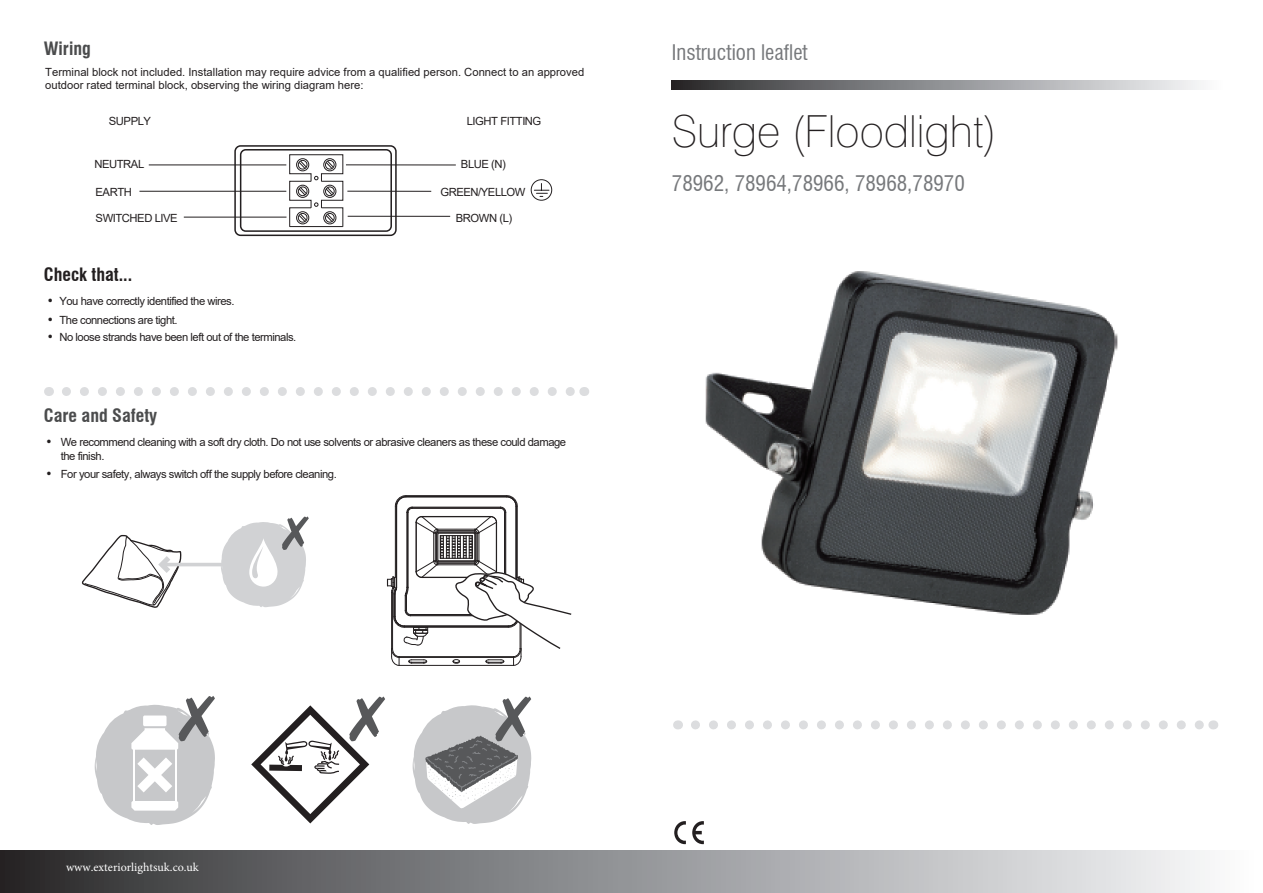
<style>
.page{position:relative;width:1263px;height:893px;background:#fff}
.page>*{position:absolute;margin:0;border:0;box-sizing:border-box;transform-origin:0 0}
.t1{font:100 44.25px "Swiss 721 BT";color:#231f20}
.t2{font:condensed 21px "Swiss 721 BT";color:#76787b}
.t3{font:700 condensed 18px "Swiss 721 BT";color:#4b4c4d}
.t4{font:700 condensed 18px "Swiss 721 BT";color:#231f20}
.t5{font:12px "Minion Pro";color:#fff}
.t6{font:11.25px/14.4px "Arial";letter-spacing:-.04em;color:#231f20}
.t7{font:11.25px/13.5px "Arial";color:#231f20}
.s1{font-family:"Swiss 721 BT";font-stretch:condensed;font-size:12px}
</style>
<div class="page">
<svg style="left:674px;top:821px;width:12px;height:23px"></svg>
<svg style="left:692px;top:821px;width:12px;height:23px"></svg>
<svg style="left:695px;top:720px;width:509px;height:9px"></svg>
<svg style="left:66px;top:387px;width:507px;height:9px"></svg>
<hr style="left:162px;top:563px;width:75px;height:3px;background:#d1d2d4">
<svg style="left:81px;top:534px;width:101px;height:74px"></svg>
<svg style="left:251px;top:696px;width:134px;height:127px"></svg>
<svg style="left:413px;top:696px;width:119px;height:128px"></svg>
<svg style="left:221px;top:516px;width:88px;height:91px"></svg>
<svg style="left:95px;top:696px;width:120px;height:129px"></svg>
<svg style="left:672px;top:81px;width:529px;height:8px"></svg>
<div style="left:0;top:850px;width:1259px;height:43px;background:linear-gradient(to right,#2c2c2f,#fcfeff)"></div>
<svg style="left:387px;top:495px;width:185px;height:171px"></svg>
<hr style="left:346px;top:164px;width:110px;height:1px;background:#231f20">
<hr style="left:347px;top:191px;width:84px;height:1px;background:#231f20">
<hr style="left:348px;top:216px;width:102px;height:1px;background:#231f20">
<svg style="left:234px;top:145px;width:163px;height:92px"></svg>
<hr style="left:149px;top:165px;width:137px;height:1px;background:#231f20">
<hr style="left:139px;top:191px;width:147px;height:1px;background:#231f20">
<hr style="left:184px;top:217px;width:102px;height:1px;background:#231f20">
<svg style="left:534px;top:183px;width:15px;height:14px"></svg>
<div style="left:531px;top:179px;width:21px;height:21px;border:1px solid #252122;border-radius:50%"></div>
<img style="left:705px;top:271px;width:413px;height:344px">
<h3 class="t3" style="left:44px;top:38px;width:49px">Wiring</h3>
<p class="t7" style="left:45px;top:65px;width:540px">Terminal block not included. Installation may require advice from a qualified person. Connect to an approved outdoor rated terminal block, observing the wiring diagram here:</p>
<p class="t6" style="left:109px;top:114px;width:44px">SUPPLY</p>
<p class="t6" style="left:94px;top:157px;width:51px">NEUTRAL</p>
<p class="t6" style="left:96px;top:184px;width:38px">EARTH</p>
<p class="t6" style="left:96px;top:210px;width:84px">SWITCHED LIVE</p>
<p class="t6" style="left:467px;top:114px;width:76px">LIGHT FITTING</p>
<p class="t6" style="left:461px;top:157px;width:47px">BLUE (N)</p>
<p class="t6" style="left:440px;top:184px;width:87px">GREEN/YELLOW</p>
<p class="t6" style="left:456px;top:210px;width:58px">BROWN (L)</p>
<h3 class="t4" style="left:44px;top:264px;width:90px">Check that...</h3>
<p class="t6" style="left:47px;top:294px;width:189px"><span class="s1">•</span> You have correctly identified the wires.</p>
<p class="t6" style="left:47px;top:312px;width:133px"><span class="s1">•</span> The connections are tight.</p>
<p class="t6" style="left:47px;top:330px;width:251px"><span class="s1">•</span> No loose strands have been left out of the terminals.</p>
<h3 class="t3" style="left:44px;top:405px;width:115px">Care and Safety</h3>
<p class="t6" style="left:61px;top:434px;width:507px;text-indent:-15px"><span class="s1">•</span> We recommend cleaning with a soft dry cloth. Do not use solvents or abrasive cleaners as these could damage the finish.</p>
<p class="t6" style="left:45px;top:467px;width:293px"><span class="s1">•</span> For your safety, always switch off the supply before cleaning.</p>
<h2 class="t2" style="left:672px;top:40px;width:137px">Instruction leaflet</h2>
<h1 class="t1" style="left:672px;top:105px;width:326px">Surge (Floodlight)</h1>
<h2 class="t2" style="left:672px;top:171px;width:294px">78962, 78964,78966, 78968,78970</h2>
<p class="t5" style="left:66px;top:859px;width:134px">www.exteriorlightsuk.co.uk</p>
</div>
